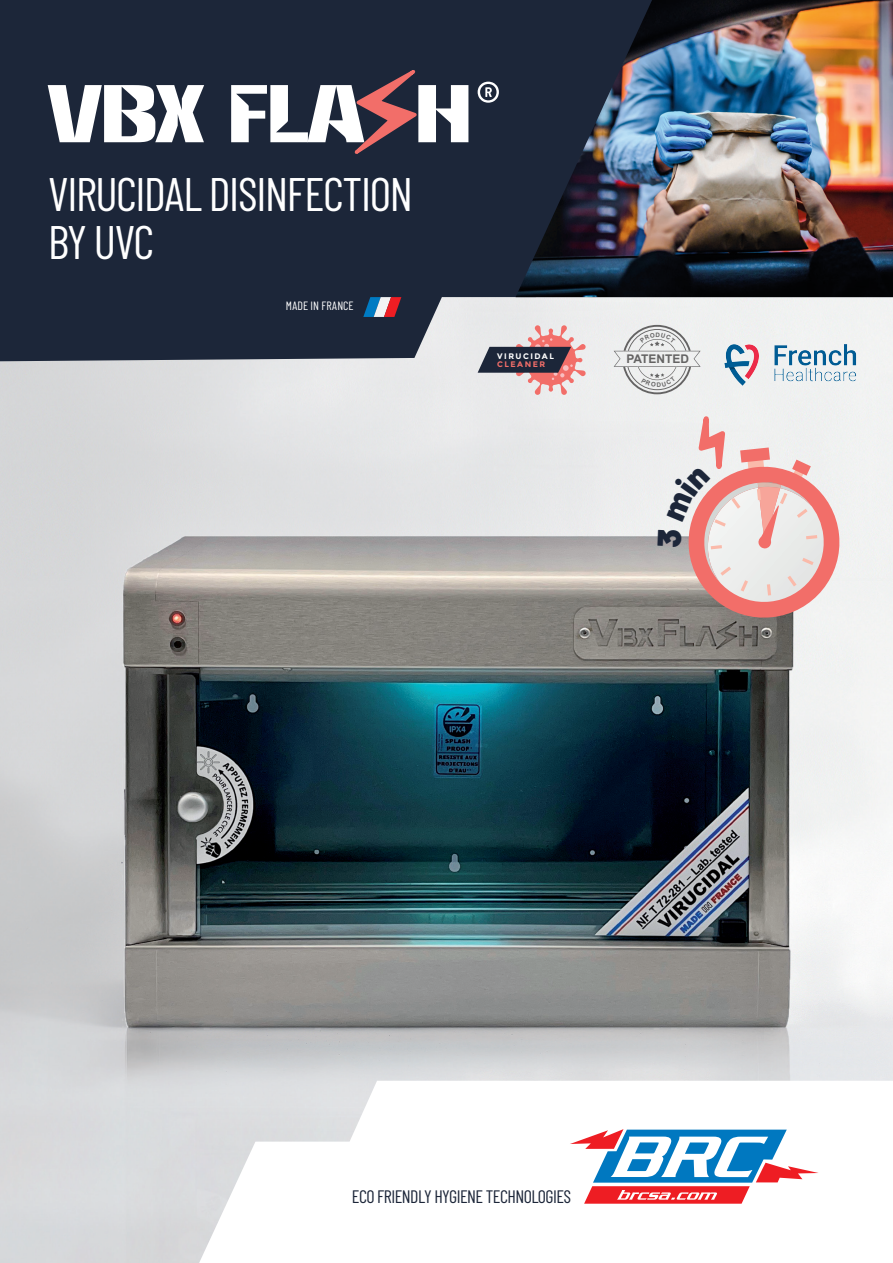
<style>
.page{position:relative;width:893px;height:1263px;background:#fff}
.page>*{position:absolute;margin:0;border:0;box-sizing:border-box;transform-origin:0 0}
.t1{font:78px "Anklepants";letter-spacing:-.03em;color:#fff}
.t2{font:46.95px/47.5px "Barlow Condensed";letter-spacing:-.03em;color:#fff}
.t3{font:18px "Barlow Condensed";letter-spacing:-.03em;color:#1c2639}
.t4{font:12px "Barlow Condensed";color:#fff}
.t5{font:700 12px "Arial";color:#646363}
.t6{font:700 7.95px/8.1px "Montserrat";letter-spacing:.18em;color:#fff}
.s1{color:#1c2639}
.s2{color:#f26e69}
</style>
<div class="page">
<img style="left:0;top:297px;width:893px;height:966px">
<div style="left:0;top:0;width:671px;height:361px;background:#1c2639"></div>
<img style="left:516px;top:0;width:377px;height:297px">
<svg style="left:478px;top:325px;width:108px;height:70px;background:#b29ca1"></svg>
<svg style="left:199px;top:1081px;width:694px;height:182px"></svg>
<svg style="left:570px;top:1129px;width:249px;height:75px"></svg>
<svg style="left:363px;top:297px;width:38px;height:20px"></svg>
<svg style="left:478px;top:82px;width:21px;height:21px"></svg>
<svg style="left:326px;top:67px;width:97px;height:109px;background:#3b3040"></svg>
<img style="left:715px;top:322px;width:164px;height:72px">
<svg style="left:614px;top:325px;width:87px;height:69px"></svg>
<svg style="left:658px;top:413px;width:185px;height:208px"></svg>
<p class="t1" style="left:47px;top:66px;width:427px">VBX FLA<span class="s1">S</span>H</p>
<p class="t2" style="left:48px;top:169px;width:366px">VIRUCIDAL DISINFECTION<br>BY UVC</p>
<p class="t4" style="left:286px;top:298px;width:69px">MADE IN FRANCE</p>
<p class="t6" style="left:497px;top:352px;width:58px">VIRUCIDAL<br><span class="s2">CLEANER</span></p>
<p class="t5" style="left:626px;top:351px;width:64px">PATENTED</p>
<p class="t3" style="left:352px;top:1185px;width:221px">ECO FRIENDLY HYGIENE TECHNOLOGIES</p>
</div>
